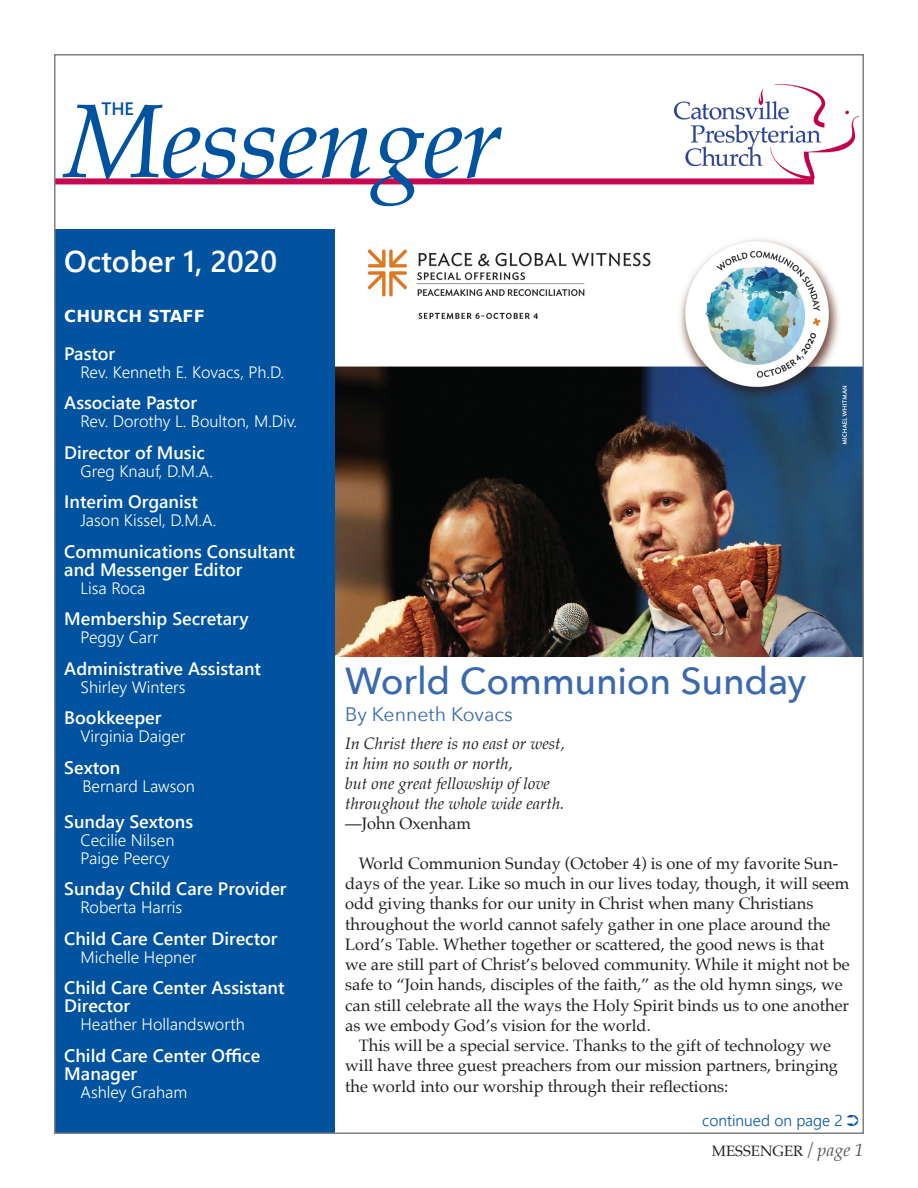
<style>
.page{position:relative;width:918px;height:1188px;background:#fff}
.page>*{position:absolute;margin:0;border:0;box-sizing:border-box;transform-origin:0 0}
.t1{font:italic 105px "Palatino";letter-spacing:-.02em;color:#0153a0}
.Sidebar_headline{font:500 37.5px "Avenir Next";letter-spacing:-.01em;color:#3b69af}
.t2{font:30px "Webly Sleek UI Semibold";color:#fff}
.Sidebar_headline-2{font:19.5px "Avenir Next";color:#3b69af}
.t3{font:18px/18px "Webly Sleek UI Semibold";color:#fff}
.t4{font:18px "Webly Sleek UI Semibold";color:#0153a0}
.Body_Front_Page_Intr{font:16.5px/20.2px "Palatino";color:#231f20}
.Name{font:16.5px "Webly Sleek UI Semilight";color:#fff}
.Body_Front_Page_Intr-2{font:italic 16.5px "Palatino";color:#231f20}
.t5{font:700 16.5px "Bitstream Vera Sans";color:#fff}
.t6{font:15.75px "Webly Sleek UI Semilight";color:#0153a0}
.t7{font:15px "Palatino";color:#231f20}
.s1{font-style:italic;font-size:18px;color:#57585a}
</style>
<div class="page">
<img style="left:335px;top:239px;width:526px;height:418px">
<img style="left:675px;top:84px;width:183px;height:94px">
<div style="left:56px;top:230px;width:279px;height:903px;background:#0153a0"></div>
<div style="left:55px;top:178px;width:759px;height:6px;background:#c70851"></div>
<p class="t4" style="left:101px;top:95px;width:34px">THE</p>
<p class="t1" style="left:64px;top:53px;width:440px">Messenger</p>
<p class="t2" style="left:64px;top:239px;width:214px">October 1, 2020</p>
<p class="t5" style="left:64px;top:307px;width:142px">CHURCH STAFF</p>
<p class="t3" style="left:64px;top:344px;width:52px">Pastor</p>
<p class="Name" style="left:81px;top:360px;width:205px">Rev. Kenneth E. Kovacs, Ph.D.</p>
<p class="t3" style="left:64px;top:393px;width:134px">Associate Pastor</p>
<p class="Name" style="left:81px;top:409px;width:218px">Rev. Dorothy L. Boulton, M.Div.</p>
<p class="t3" style="left:64px;top:443px;width:142px">Director of Music</p>
<p class="Name" style="left:81px;top:459px;width:134px">Greg Knauf, D.M.A.</p>
<p class="t3" style="left:64px;top:492px;width:135px">Interim Organist</p>
<p class="Name" style="left:81px;top:508px;width:137px">Jason Kissel, D.M.A.</p>
<p class="t3" style="left:64px;top:542px;width:232px">Communications Consultant and Messenger Editor</p>
<p class="Name" style="left:81px;top:576px;width:67px">Lisa Roca</p>
<p class="t3" style="left:64px;top:609px;width:186px">Membership Secretary</p>
<p class="Name" style="left:81px;top:625px;width:79px">Peggy Carr</p>
<p class="t3" style="left:64px;top:659px;width:198px">Administrative Assistant</p>
<p class="Name" style="left:81px;top:675px;width:107px">Shirley Winters</p>
<p class="t3" style="left:64px;top:708px;width:99px">Bookkeeper</p>
<p class="Name" style="left:81px;top:724px;width:106px">Virginia Daiger</p>
<p class="t3" style="left:64px;top:758px;width:58px">Sexton</p>
<p class="Name" style="left:82px;top:774px;width:114px">Bernard Lawson</p>
<p class="t3" style="left:64px;top:812px;width:130px">Sunday Sextons</p>
<p class="Name" style="left:81px;top:828px;width:95px">Cecilie Nilsen</p>
<p class="Name" style="left:81px;top:846px;width:91px">Paige Peercy</p>
<p class="t3" style="left:64px;top:879px;width:224px">Sunday Child Care Provider</p>
<p class="Name" style="left:81px;top:895px;width:103px">Roberta Harris</p>
<p class="t3" style="left:64px;top:929px;width:215px">Child Care Center Director</p>
<p class="Name" style="left:81px;top:945px;width:117px">Michelle Hepner</p>
<p class="t3" style="left:64px;top:978px;width:222px">Child Care Center Assistant<br>Director</p>
<p class="Name" style="left:81px;top:1012px;width:166px">Heather Hollandsworth</p>
<p class="t3" style="left:64px;top:1046px;width:198px">Child Care Center Office<br>Manager</p>
<p class="Name" style="left:81px;top:1080px;width:108px">Ashley Graham</p>
<p class="Sidebar_headline" style="left:345px;top:649px;width:463px">World Communion Sunday</p>
<p class="Sidebar_headline-2" style="left:345px;top:698px;width:169px">By Kenneth Kovacs</p>
<p class="Body_Front_Page_Intr-2" style="left:345px;top:730px;width:221px">In Christ there is no east or west,</p>
<p class="Body_Front_Page_Intr-2" style="left:345px;top:749px;width:169px">in him no south or north,</p>
<p class="Body_Front_Page_Intr-2" style="left:345px;top:769px;width:206px">but one great fellowship of love</p>
<p class="Body_Front_Page_Intr-2" style="left:345px;top:789px;width:221px">throughout the whole wide earth.</p>
<p class="Body_Front_Page_Intr" style="left:345px;top:813px;width:127px">—John Oxenham</p>
<p class="Body_Front_Page_Intr" style="left:345px;top:853px;width:506px;text-indent:14px">World Communion Sunday (October 4) is one of my favorite Sun&shy;days of the year. Like so much in our lives today, though, it will seem odd giving thanks for our unity in Christ when many Christians throughout the world cannot safely gather in one place around the Lord’s Table. Whether together or scattered, the good news is that we are still part of Christ’s beloved community. While it might not be safe to “Join hands, disciples of the faith,” as the old hymn sings, we can still celebrate all the ways the Holy Spirit binds us to one another as we embody God’s vision for the world.</p>
<p class="Body_Front_Page_Intr" style="left:345px;top:1035px;width:494px;text-indent:14px">This will be a special service. Thanks to the gift of technology we will have three guest preachers from our mission partners, bringing the world into our worship through their reflections:</p>
<p class="t6" style="left:702px;top:1109px;width:158px">continued on page 2 ➲</p>
<p class="t7" style="left:712px;top:1139px;width:154px">MESSENGER <span class="s1">/ page 1</span></p>
</div>
